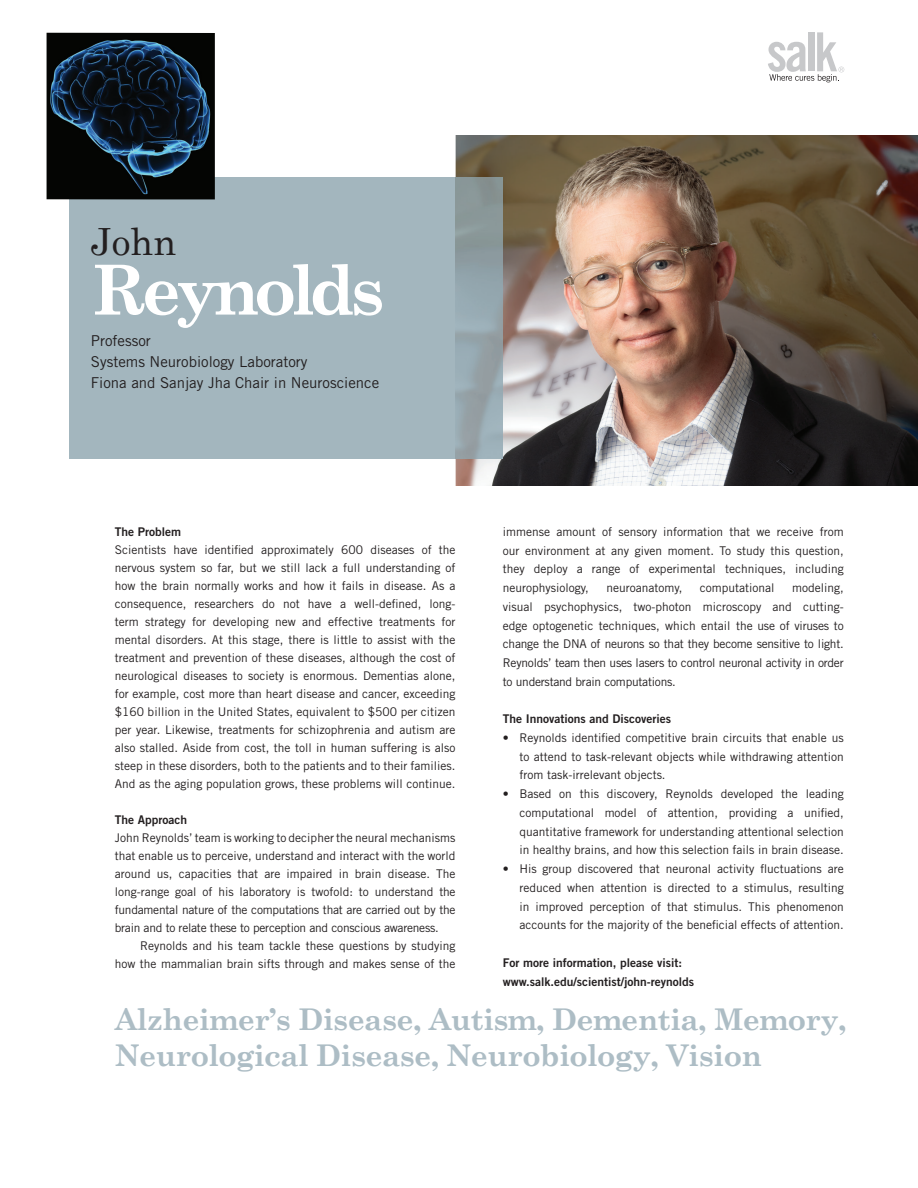
<style>
.page{position:relative;width:918px;height:1188px;background:#fff}
.page>*{position:absolute;margin:0;border:0;box-sizing:border-box;transform-origin:0 0}
.t1{font:700 69px "Century Schoolbook";letter-spacing:-.08em;color:#fff}
.t2{font:37.5px "Century Schoolbook";color:#231f20}
.t3{font:700 30px/36px "Century Schoolbook";letter-spacing:-.02em;color:#adbdc5}
.t4{font:15px/21px "Trade Gothic";color:#231f20}
.t5{font:12px/18px "Trade Gothic";color:#231f20;text-align:justify}
.t6{font:12px/18.8px "Trade Gothic Bold Two";color:#231f20}
</style>
<div class="page">
<svg style="left:768px;top:32px;width:76px;height:50px"></svg>
<img style="left:456px;top:135px;width:462px;height:351px">
<div style="left:70px;top:177px;width:386px;height:282px;background:#a3b6be"></div>
<img style="left:456px;top:177px;width:47px;height:282px">
<img style="left:47px;top:33px;width:168px;height:166px">
<h2 class="t2" style="left:91px;top:218px;width:87px">John</h2>
<h1 class="t1" style="left:91px;top:248px;width:295px">Reynolds</h1>
<p class="t4" style="left:91px;top:330px;width:290px">Professor<br>Systems Neurobiology Laboratory<br>Fiona and Sanjay Jha Chair in Neuroscience</p>
<p class="t6" style="left:115px;top:522px;width:68px">The Problem</p>
<p class="t5" style="left:115px;top:541px;width:342px">Scientists have identified approximately 600 diseases of the nervous system so far, but we still lack a full understanding of how the brain normally works and how it fails in disease. As a consequence, researchers do not have a well-defined, long&shy;term strategy for developing new and effective treatments for mental disorders. At this stage, there is little to assist with the treatment and prevention of these diseases, although the cost of neurological diseases to society is enormous. Dementias alone, for example, cost more than heart disease and cancer, exceeding $160 billion in the United States, equivalent to $500 per citizen per year. Likewise, treatments for schizophrenia and autism are also stalled. Aside from cost, the toll in human suffering is also steep in these disorders, both to the patients and to their families.<br>And as the aging population grows, these problems will continue.</p>
<p class="t6" style="left:115px;top:810px;width:74px">The Approach</p>
<p class="t5" style="left:115px;top:829px;width:342px">John Reynolds’ team is working to decipher the neural mechanisms that enable us to perceive, understand and interact with the world around us, capacities that are impaired in brain disease. The long-range goal of his laboratory is twofold: to understand the fundamental nature of the computations that are carried out by the brain and to relate these to perception and conscious awareness.</p>
<p class="t5" style="left:115px;top:937px;width:342px;text-align:right">Reynolds and his team tackle these questions by studying<br>how the mammalian brain sifts through and makes sense of the</p>
<p class="t5" style="left:503px;top:522px;width:342px;line-height:18.8px">immense amount of sensory information that we receive from our environment at any given moment. To study this question, they deploy a range of experimental techniques, including neurophysiology,</p>
<p class="t5" style="left:503px;top:578px;width:342px;line-height:18.8px;text-indent:289px">modeling, visual psychophysics, two-photon microscopy and cutting&shy;edge optogenetic techniques, which entail the use of viruses to change the DNA of neurons so that they become sensitive to light.<br>Reynolds’ team then uses lasers to control neuronal activity in order to understand brain computations.</p>
<p class="t6" style="left:503px;top:709px;width:170px">The Innovations and Discoveries</p>
<p class="t5" style="left:519px;top:728px;width:326px;line-height:18.8px;text-indent:-16px">• Reynolds identified competitive brain circuits that enable us to attend to task-relevant objects while withdrawing attention from task-irrelevant objects.</p>
<p class="t5" style="left:519px;top:784px;width:326px;line-height:18.8px;text-indent:-16px">• Based on this discovery, Reynolds developed the leading computational model of attention, providing a unified, quantitative framework for understanding attentional selection in healthy brains, and how this selection fails in brain disease.</p>
<p class="t5" style="left:519px;top:859px;width:326px;line-height:18.8px;text-indent:-16px">• His group discovered that neuronal activity fluctuations are reduced when attention is directed to a stimulus, resulting in improved perception of that stimulus. This phenomenon accounts for the majority of the beneficial effects of attention.</p>
<p class="t6" style="left:503px;top:953px;width:193px">For more information, please visit: www.salk.edu/scientist/john-reynolds</p>
<p class="t5" style="left:606px;top:579px;width:78px">neuroanatomy,</p>
<p class="t5" style="left:700px;top:579px;width:76px">computational</p>
<h3 class="t3" style="left:115px;top:1001px;width:733px">Alzheimer’s Disease, Autism, Dementia, Memory,<br>Neurological Disease, Neurobiology, Vision</h3>
</div>
